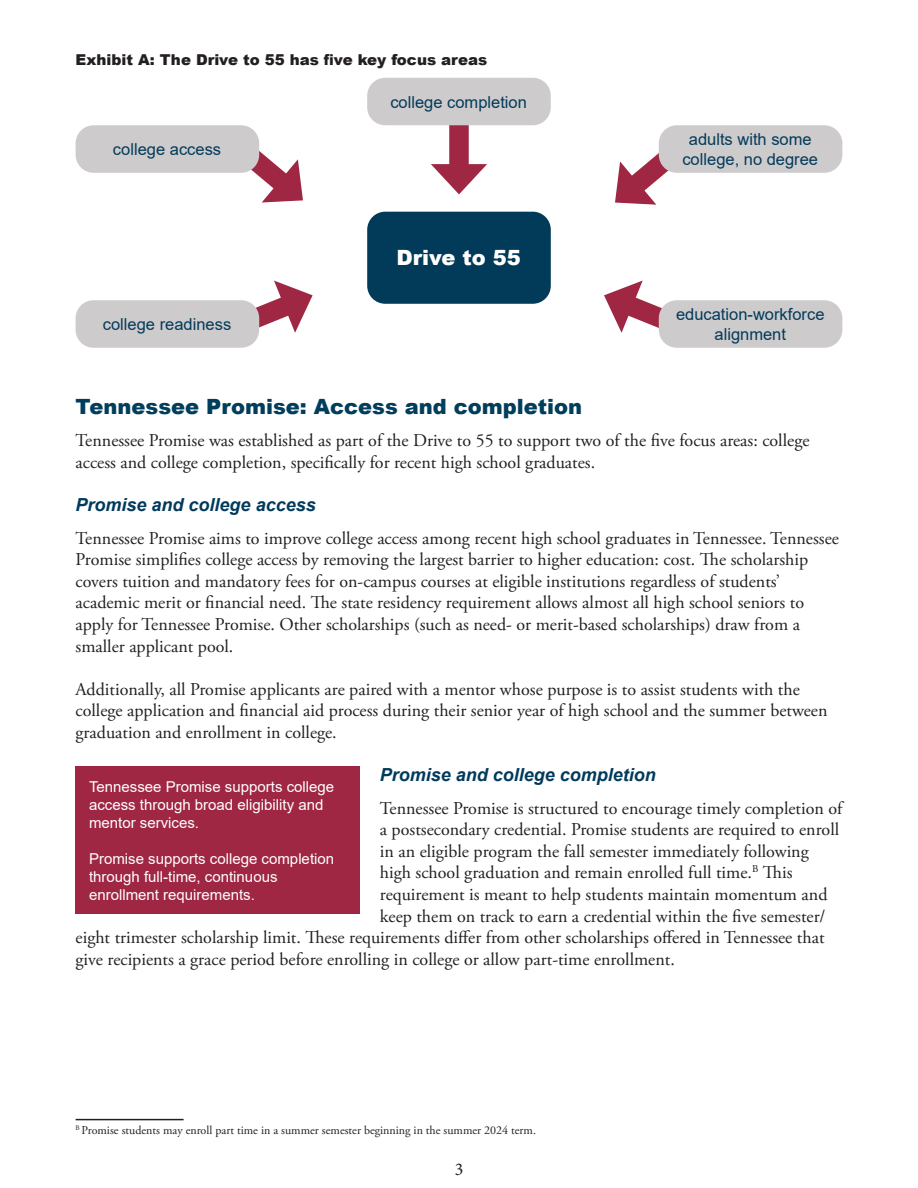
<style>
.page{position:relative;width:918px;height:1188px;background:#fff}
.page>*{position:absolute;margin:0;border:0;box-sizing:border-box;transform-origin:0 0}
.t1{font:900 21px "Arial";color:#003e5c}
.t2{font:900 21px "Arial";color:#fff}
.t3{font:18px/21.6px "Adobe Garamond Pro";color:#231f20}
.t4{font:italic 700 18px "Arial";color:#003a5d}
.t5{font:18px "Minion Pro";color:#231f20}
.t6{font:16.5px/19.8px "Arial";color:#023b5a;text-align:center}
.t7{font:15px/18px "Arial";color:#fff}
.t8{font:900 15px "Arial";color:#231f20}
.t9{font:12px "Adobe Garamond Pro";color:#231f20}
</style>
<div class="page">
<svg style="left:615px;top:133px;width:58px;height:72px"></svg>
<svg style="left:604px;top:280px;width:69px;height:60px"></svg>
<hr style="left:76px;top:1119px;width:108px;height:1px;background:#231f20">
<div style="left:449px;top:110px;width:20px;height:66px;background:#9f2743"></div>
<svg style="left:431px;top:164px;width:56px;height:30px"></svg>
<svg style="left:245px;top:133px;width:58px;height:70px"></svg>
<div style="left:367px;top:212px;width:184px;height:92px;background:#023b5a;border-radius:18px"></div>
<div style="left:367px;top:78px;width:184px;height:47px;background:#cecbcc;border-radius:18px"></div>
<div style="left:76px;top:125px;width:183px;height:48px;background:#cecbcc;border-radius:18px"></div>
<div style="left:659px;top:125px;width:183px;height:48px;background:#cecbcc;border-radius:18px"></div>
<svg style="left:245px;top:280px;width:68px;height:60px"></svg>
<div style="left:76px;top:300px;width:183px;height:48px;background:#cecbcc;border-radius:18px"></div>
<div style="left:659px;top:300px;width:183px;height:48px;background:#cecbcc;border-radius:18px"></div>
<div style="left:76px;top:766px;width:284px;height:148px;background:#9f2743"></div>
<p class="t8" style="left:76px;top:48px;width:413px">Exhibit A: The Drive to 55 has five key focus areas</p>
<p class="t6" style="left:390px;top:92px;width:138px">college completion</p>
<p class="t6" style="left:113px;top:139px;width:110px">college access</p>
<p class="t6" style="left:682px;top:129px;width:137px">adults with some college, no degree</p>
<p class="t2" style="left:397px;top:243px;width:126px">Drive to 55</p>
<p class="t6" style="left:103px;top:314px;width:130px">college readiness</p>
<p class="t6" style="left:676px;top:304px;width:150px">education-workforce alignment</p>
<p class="t1" style="left:76px;top:391px;width:508px">Tennessee Promise: Access and completion</p>
<p class="t3" style="left:76px;top:430px;width:735px">Tennessee Promise was established as part of the Drive to 55 to support two of the five focus areas: college access and college completion, specifically for recent high school graduates.</p>
<p class="t4" style="left:76px;top:493px;width:242px">Promise and college access</p>
<p class="t3" style="left:76px;top:528px;width:765px">Tennessee Promise aims to improve college access among recent high school graduates in Tennessee. Tennessee Promise simplifies college access by removing the largest barrier to higher education: cost. The scholarship covers tuition and mandatory fees for on-campus courses at eligible institutions regardless of students’ academic merit or financial need. The state residency requirement allows almost all high school seniors to apply for Tennessee Promise. Other scholarships (such as need- or merit-based scholarships) draw from a smaller applicant pool.</p>
<p class="t3" style="left:76px;top:679px;width:753px">Additionally, all Promise applicants are paired with a mentor whose purpose is to assist students with the college application and financial aid process during their senior year of high school and the summer between graduation and enrollment in college.</p>
<p class="t4" style="left:380px;top:763px;width:278px">Promise and college completion</p>
<p class="t3" style="left:380px;top:798px;width:464px">Tennessee Promise is structured to encourage timely completion of</p>
<p class="t3" style="left:380px;top:819px;width:461px">a postsecondary credential. Promise students are required to enroll</p>
<p class="t3" style="left:380px;top:841px;width:430px">in an eligible program the fall semester immediately following</p>
<p class="t3" style="left:380px;top:862px;width:414px">high school graduation and remain enrolled full time.<sup>B</sup> This</p>
<p class="t3" style="left:380px;top:884px;width:449px">requirement is meant to help students maintain momentum and</p>
<p class="t3" style="left:380px;top:906px;width:447px">keep them on track to earn a credential within the five semester/</p>
<p class="t3" style="left:76px;top:927px;width:750px">eight trimester scholarship limit. These requirements differ from other scholarships offered in Tennessee that</p>
<p class="t3" style="left:76px;top:949px;width:601px">give recipients a grace period before enrolling in college or allow part-time enrollment.</p>
<p class="t7" style="left:89px;top:777px;width:247px">Tennessee Promise supports college access through broad eligibility and mentor services.</p>
<p class="t7" style="left:89px;top:849px;width:247px">Promise supports college completion through full-time, continuous enrollment requirements.</p>
<p class="t9" style="left:76px;top:1123px;width:462px"><sup>B</sup> Promise students may enroll part time in a summer semester beginning in the summer 2024 term.</p>
<p class="t5" style="left:455px;top:1157px;width:10px">3</p>
</div>
